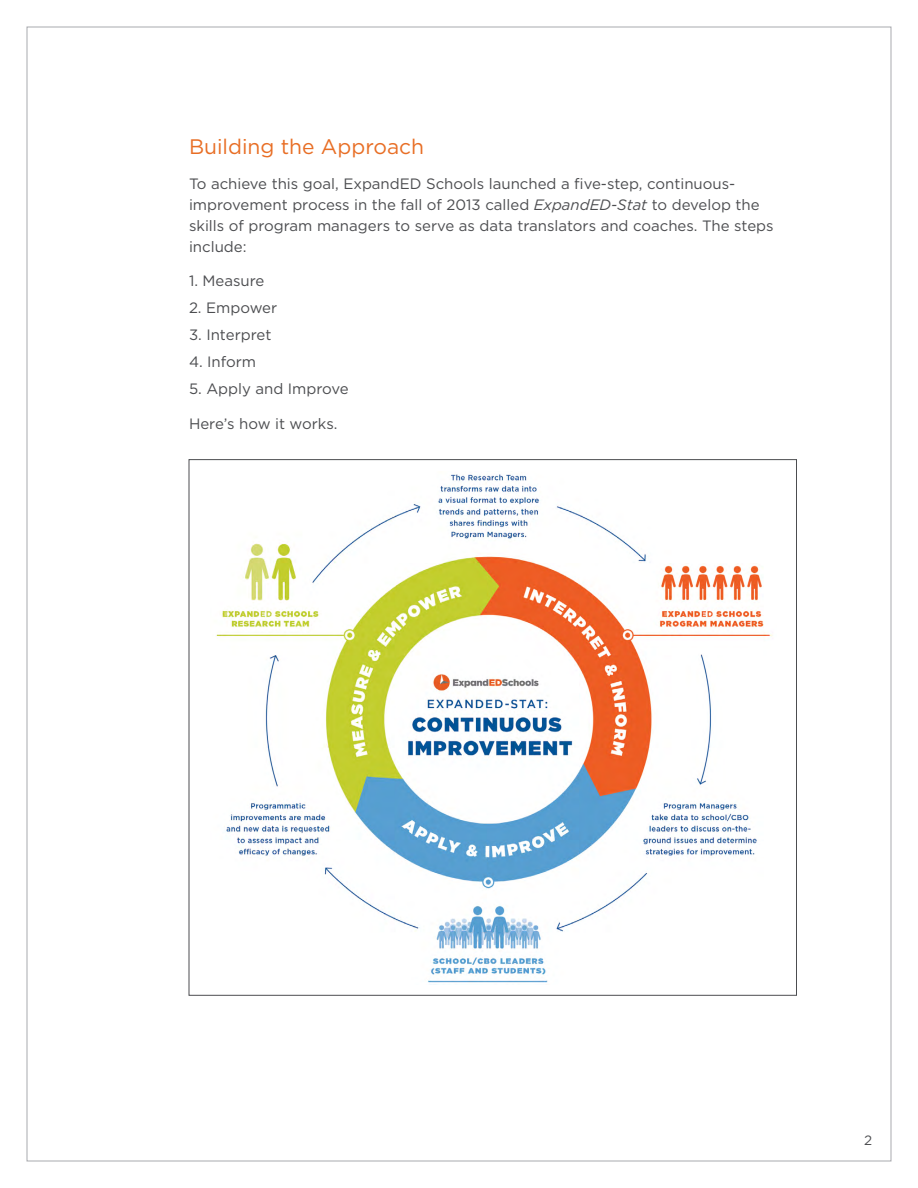
<style>
.page{position:relative;width:918px;height:1188px;background:#fff}
.page>*{position:absolute;margin:0;border:0;box-sizing:border-box;transform-origin:0 0}
.t1{font:21px "Gotham";color:#e86e25}
.t2{font:15px/21px "Gotham";color:#4c4d50}
.t3{font:13.5px "Gotham";color:#4c4d50}
.s1{font-style:italic}
</style>
<div class="page">
<img style="left:216px;top:474px;width:557px;height:511px">
<h1 class="t1" style="left:189px;top:134px;width:237px">Building the Approach</h1>
<p class="t2" style="left:189px;top:173px;width:586px">To achieve this goal, ExpandED Schools launched a five-step, continuous&shy;improvement process in the fall of 2013 called <span class="s1">ExpandED-Stat</span> to develop the skills of program managers to serve as data translators and coaches. The steps include:</p>
<p class="t2" style="left:189px;top:270px;width:77px">1. Measure</p>
<p class="t2" style="left:189px;top:297px;width:90px">2. Empower</p>
<p class="t2" style="left:189px;top:324px;width:84px">3. Interpret</p>
<p class="t2" style="left:189px;top:351px;width:69px">4. Inform</p>
<p class="t2" style="left:189px;top:378px;width:161px">5. Apply and Improve</p>
<p class="t2" style="left:189px;top:413px;width:150px">Here’s how it works.</p>
<p class="t3" style="left:864px;top:1131px;width:10px">2</p>
</div>
